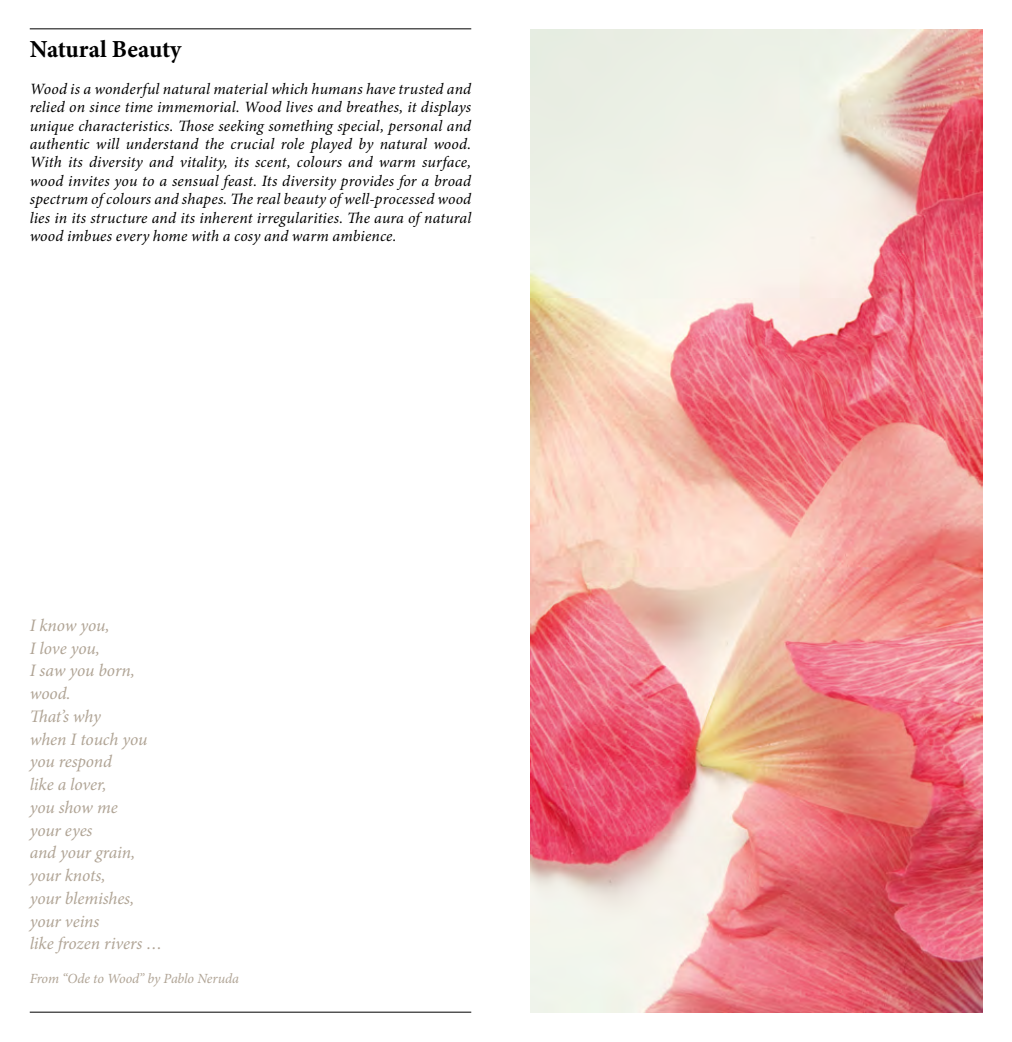
<style>
.page{position:relative;width:1012px;height:1042px;background:#fff}
.page>*{position:absolute;margin:0;border:0;box-sizing:border-box;transform-origin:0 0}
.t1{font:700 24.5px "Minion Pro";letter-spacing:-.005em;color:#000}
.t2{font:italic 17.5px/22.8px "Minion Pro";letter-spacing:-.005em;color:#b0a495}
.t3{font:italic 15.75px/18.4px "Minion Pro";letter-spacing:.01em;color:#000;text-align:justify}
.t4{font:italic 14px "Minion Pro";letter-spacing:-.01em;color:#b0a495}
</style>
<div class="page">
<hr style="left:30px;top:1011px;width:441px;height:1px;background:#000">
<hr style="left:30px;top:28px;width:441px;height:1px;background:#000">
<img style="left:531px;top:30px;width:451px;height:982px">
<h1 class="t1" style="left:30px;top:32px;width:153px">Natural Beauty</h1>
<p class="t3" style="left:30px;top:80px;width:443px">Wood is a wonderful natural material which humans have trusted and relied on since time immemorial. Wood lives and breathes, it displays unique characteristics. Those seeking something special, personal and authentic will understand the crucial role played by natural wood.<br>With its diversity and vitality, its scent, colours and warm surface, wood invites you to a sensual feast. Its diversity provides for a broad spectrum of colours and shapes. The real beauty of well-processed wood lies in its structure and its inherent irregularities. The aura of natural wood imbues every home with a cosy and warm ambience.</p>
<p class="t2" style="left:30px;top:614px;width:134px">I know you,<br>I love you,<br>I saw you born, wood.<br>That’s why<br>when I touch you you respond<br>like a lover,<br>you show me<br>your eyes<br>and your grain, your knots,<br>your blemishes, your veins<br>like frozen rivers …</p>
<p class="t4" style="left:30px;top:969px;width:211px">From “Ode to Wood” by Pablo Neruda</p>
</div>
